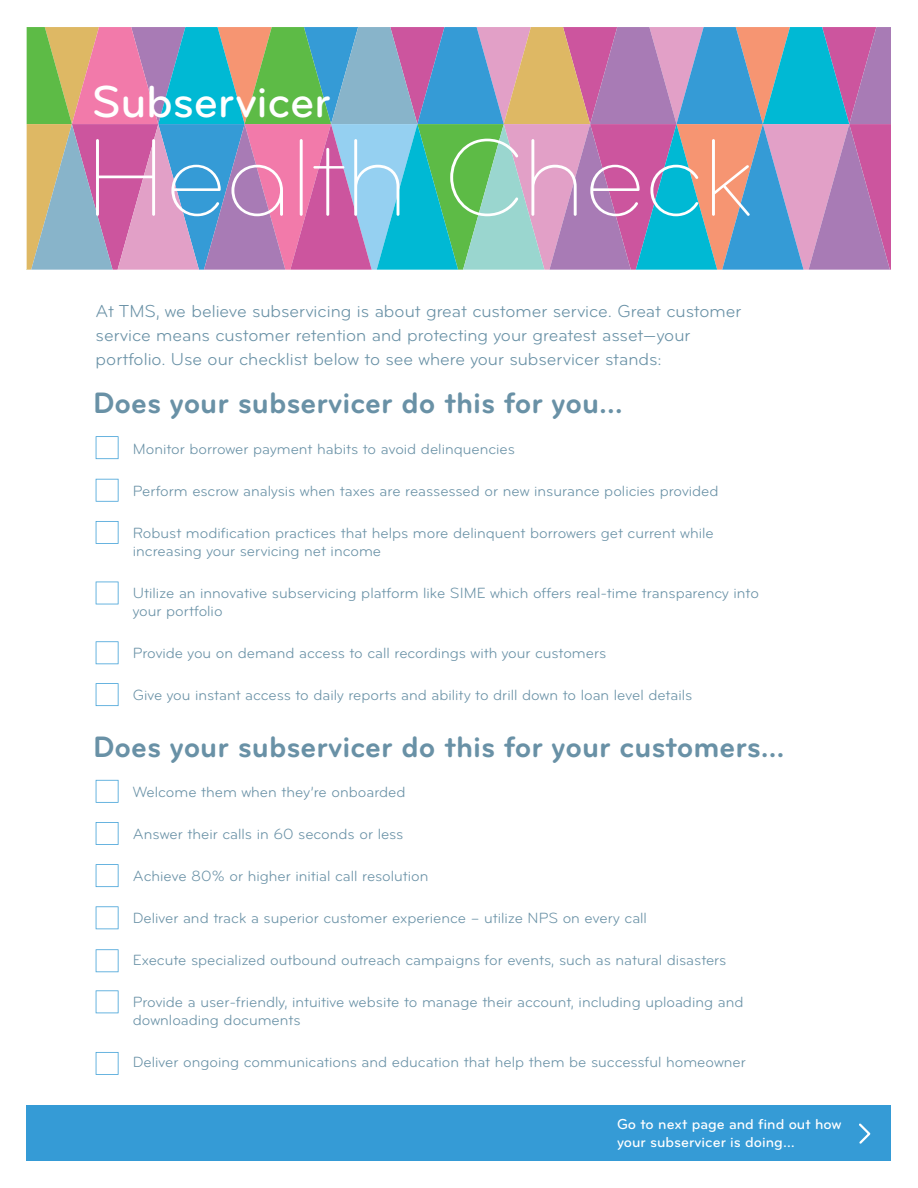
<style>
.page{position:relative;width:918px;height:1188px;background:#fff}
.page>*{position:absolute;margin:0;border:0;box-sizing:border-box;transform-origin:0 0}
.t1{font:112.5px "Bryant Pro Light Alternate";letter-spacing:-.02em;color:#fff}
.t2{font:500 46.5px "Bryant Pro";letter-spacing:-.01em;color:#fff}
.t3{font:700 30.75px "Bryant";color:#6991a6}
.t4{font:18px/24px "Bryant";color:#6991a6}
.t5{font:15.3px/18px "Bryant";color:#6991a6}
.t6{font:500 15px/18px "Bryant";color:#fff}
</style>
<div class="page">
<svg style="left:27px;top:27px;width:864px;height:243px;background:#9697ae"></svg>
<div style="left:27px;top:1105px;width:864px;height:56px;background:#359bd6"></div>
<svg style="left:859px;top:1123px;width:12px;height:21px"></svg>
<svg style="left:96px;top:479px;width:23px;height:23px"></svg>
<svg style="left:96px;top:436px;width:23px;height:23px"></svg>
<svg style="left:96px;top:521px;width:23px;height:23px"></svg>
<svg style="left:96px;top:582px;width:23px;height:22px"></svg>
<svg style="left:96px;top:641px;width:23px;height:23px"></svg>
<svg style="left:96px;top:683px;width:23px;height:23px"></svg>
<svg style="left:96px;top:822px;width:23px;height:23px"></svg>
<svg style="left:96px;top:780px;width:23px;height:23px"></svg>
<svg style="left:96px;top:864px;width:23px;height:23px"></svg>
<svg style="left:96px;top:906px;width:23px;height:23px"></svg>
<svg style="left:96px;top:949px;width:23px;height:23px"></svg>
<svg style="left:96px;top:990px;width:23px;height:23px"></svg>
<svg style="left:96px;top:1052px;width:23px;height:23px"></svg>
<h2 class="t2" style="left:91px;top:74px;width:241px">Subservicer</h2>
<h1 class="t1" style="left:84px;top:113px;width:673px">Health Check</h1>
<p class="t4" style="left:96px;top:300px;width:647px">At TMS, we believe subservicing is about great customer service. Great customer service means customer retention and protecting your greatest asset—your portfolio. Use our checklist below to see where your subservicer stands:</p>
<h3 class="t3" style="left:93px;top:384px;width:531px">Does your subservicer do this for you…</h3>
<p class="t5" style="left:133px;top:440px;width:383px">Monitor borrower payment habits to avoid delinquencies</p>
<p class="t5" style="left:133px;top:482px;width:587px">Perform escrow analysis when taxes are reassessed or new insurance policies provided</p>
<p class="t5" style="left:133px;top:524px;width:582px">Robust modification practices that helps more delinquent borrowers get current while increasing your servicing net income</p>
<p class="t5" style="left:133px;top:584px;width:628px">Utilize an innovative subservicing platform like SIME which offers real-time transparency into your portfolio</p>
<p class="t5" style="left:133px;top:644px;width:475px">Provide you on demand access to call recordings with your customers</p>
<p class="t5" style="left:133px;top:686px;width:561px">Give you instant access to daily reports and ability to drill down to loan level details</p>
<h3 class="t3" style="left:93px;top:728px;width:693px">Does your subservicer do this for your customers…</h3>
<p class="t5" style="left:133px;top:783px;width:274px">Welcome them when they’re onboarded</p>
<p class="t5" style="left:133px;top:825px;width:272px">Answer their calls in 60 seconds or less</p>
<p class="t5" style="left:133px;top:867px;width:297px">Achieve 80% or higher initial call resolution</p>
<p class="t5" style="left:133px;top:909px;width:516px">Deliver and track a superior customer experience – utilize NPS on every call</p>
<p class="t5" style="left:133px;top:951px;width:595px">Execute specialized outbound outreach campaigns for events, such as natural disasters</p>
<p class="t5" style="left:133px;top:993px;width:612px">Provide a user-friendly, intuitive website to manage their account, including uploading and downloading documents</p>
<p class="t5" style="left:133px;top:1053px;width:615px">Deliver ongoing communications and education that help them be successful homeowner</p>
<p class="t6" style="left:617px;top:1115px;width:226px">Go to next page and find out how your subservicer is doing…</p>
</div>
